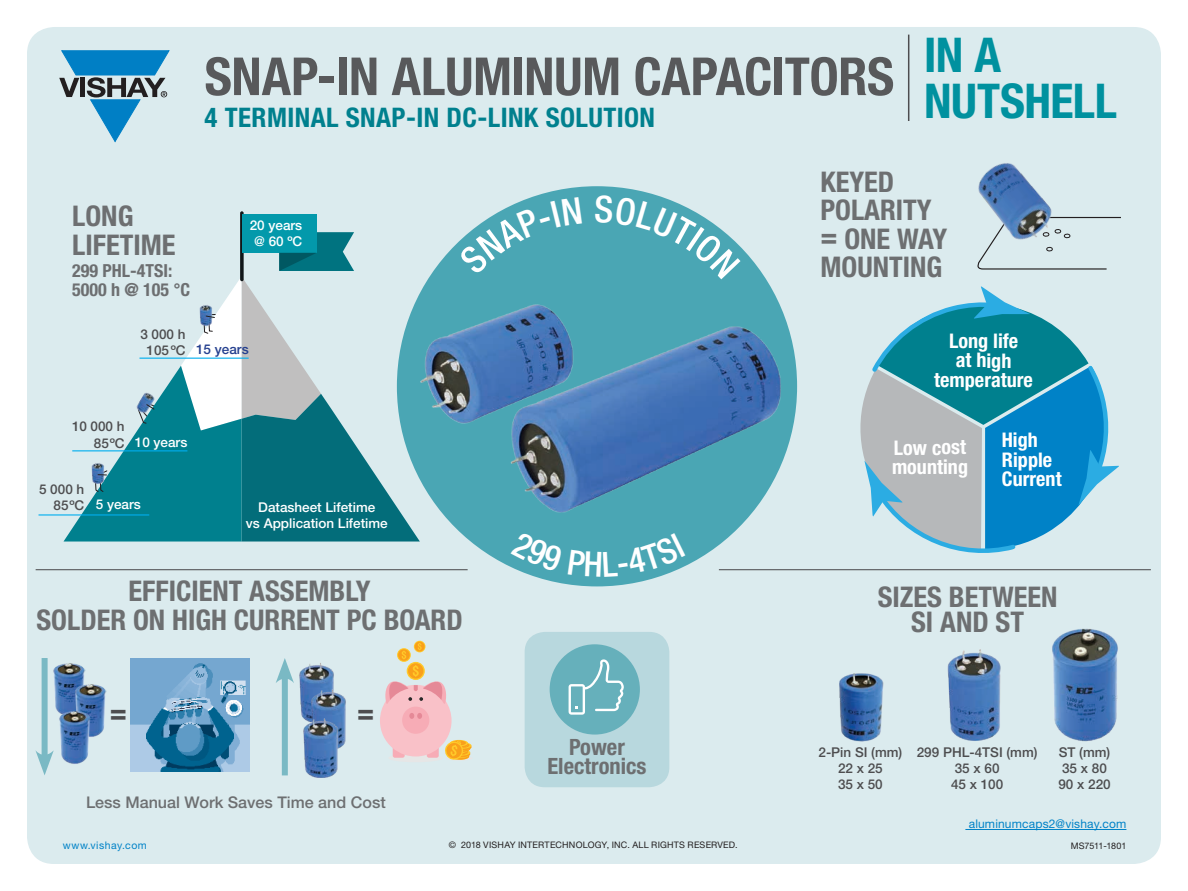
<style>
.page{position:relative;width:1188px;height:891px;background:#fff}
.page>*{position:absolute;margin:0;border:0;box-sizing:border-box;transform-origin:0 0}
.t1{font:700 condensed 52.5px "Helvetica Neue LT Std";letter-spacing:-.005em;color:#58595b}
.t2{font:700 condensed 48px/46.5px "Helvetica Neue LT Std";letter-spacing:-.01em;color:#00919f}
.t3{font:700 condensed 28.65px "Helvetica Neue LT Std";color:#4d4d4f}
.t4{font:700 condensed 28.5px/28.2px "Helvetica Neue LT Std";color:#6d6f71;text-align:center}
.t5{font:700 condensed 27px "Helvetica Neue LT Std";letter-spacing:.015em;color:#00808e}
.t6{font:700 condensed 22.5px/19.2px "Helvetica Neue LT Std";color:#6d6f71;text-align:center}
.t7{font:700 condensed 20.25px/19.5px "Helvetica Neue LT Std";letter-spacing:-.005em;color:#fff}
.t8{font:700 condensed 18px/19.2px "Helvetica Neue LT Std";color:#6d6f71}
.t9{font:500 16.05px "Helvetica Neue LT Std";color:#6d6f71}
.t10{font:500 13.5px/16.2px "Helvetica Neue LT Std";color:#4d4d4f;text-align:center}
.t11{font:500 13.5px/16.2px "Helvetica Neue LT Std";color:#fff;text-align:center}
.t12{font:500 13.5px "Helvetica Neue LT Std";color:#25408f}
.t13{font:12px "Helvetica Neue LT Std";letter-spacing:.015em;color:#0082c7}
.t14{font:10.5px "Helvetica Neue LT Std";letter-spacing:.045em;color:#0082c7}
.t15{font:9px "Helvetica Neue LT Std";letter-spacing:.02em;color:#231f20}
.t16{font:9px "Helvetica Neue LT Std";letter-spacing:-.005em;color:#231f20}
</style>
<div class="page">
<div style="left:27px;top:27px;width:1134px;height:837px;background:#dbebee;border-radius:27px"></div>
<img style="left:299px;top:663px;width:35px;height:55px">
<svg style="left:59px;top:51px;width:110px;height:91px"></svg>
<hr style="left:719px;top:569px;width:432px;height:1px;background:#58595b">
<hr style="left:36px;top:569px;width:432px;height:1px;background:#58595b">
<hr style="left:965px;top:829px;width:161px;height:1px;background:#0082c7">
<hr style="left:908px;top:35px;width:1px;height:86px;background:#4d4d4f">
<svg style="left:240px;top:211px;width:4px;height:70px"></svg>
<div style="left:242px;top:214px;width:75px;height:39px;background:#0399ab"></div>
<hr style="left:39px;top:514px;width:110px;height:2px;background:#00aeef">
<img style="left:131px;top:658px;width:118px;height:113px">
<img style="left:53px;top:663px;width:32px;height:49px">
<img style="left:75px;top:684px;width:32px;height:53px">
<img style="left:58px;top:710px;width:33px;height:54px">
<img style="left:311px;top:689px;width:35px;height:59px">
<img style="left:303px;top:718px;width:36px;height:60px">
<div style="left:388px;top:754px;width:55px;height:8px;background:#e6e6e6;border-radius:50%"></div>
<svg style="left:407px;top:662px;width:18px;height:18px"></svg>
<div style="left:408px;top:663px;width:15px;height:16px;background:#f9a01b;border-radius:50%"></div>
<svg style="left:397px;top:648px;width:14px;height:14px"></svg>
<div style="left:398px;top:649px;width:12px;height:12px;background:#f9a01b;border-radius:50%"></div>
<svg style="left:402px;top:651px;width:4px;height:8px"></svg>
<svg style="left:414px;top:641px;width:11px;height:11px"></svg>
<div style="left:415px;top:642px;width:10px;height:9px;background:#f9a01b;border-radius:50%"></div>
<svg style="left:418px;top:643px;width:4px;height:7px"></svg>
<div style="left:446px;top:756px;width:26px;height:5px;background:#e6e6e6;border-radius:50%"></div>
<svg style="left:380px;top:665px;width:91px;height:95px"></svg>
<img style="left:947px;top:649px;width:54px;height:92px">
<img style="left:839px;top:673px;width:45px;height:69px">
<img style="left:1052px;top:628px;width:66px;height:114px">
<div style="left:525px;top:632px;width:144px;height:155px;background:#b8d8de;border-radius:20px"></div>
<div style="left:550px;top:644px;width:90px;height:91px;background:#66b0bb;border-radius:50%"></div>
<svg style="left:569px;top:659px;width:55px;height:56px"></svg>
<svg style="left:64px;top:232px;width:356px;height:310px"></svg>
<div style="left:282px;top:673px;width:6px;height:102px;background:#7ab9c4"></div>
<svg style="left:276px;top:658px;width:18px;height:25px"></svg>
<div style="left:42px;top:658px;width:6px;height:103px;background:#7ab9c4"></div>
<svg style="left:35px;top:750px;width:19px;height:25px"></svg>
<img style="left:978px;top:163px;width:74px;height:53px">
<svg style="left:977px;top:216px;width:144px;height:54px"></svg>
<div style="left:397px;top:186px;width:400px;height:400px;background:#4aa6b4;border-radius:50%"></div>
<img style="left:396px;top:270px;width:402px;height:265px">
<svg style="left:860px;top:286px;width:259px;height:267px"></svg>
<svg style="left:458px;top:197px;width:124px;height:78px"></svg>
<svg style="left:595px;top:195px;width:146px;height:84px"></svg>
<svg style="left:511px;top:531px;width:175px;height:46px"></svg>
<h1 class="t1" style="left:205px;top:45px;width:691px">SNAP-IN ALUMINUM CAPACITORS</h1>
<p class="t5" style="left:205px;top:102px;width:452px">4 TERMINAL SNAP-IN DC-LINK SOLUTION</p>
<h2 class="t2" style="left:924px;top:31px;width:194px">IN A<br>NUTSHELL</h2>
<p class="t4" style="left:72px;top:202px;width:105px;text-align:left">LONG<br>LIFETIME</p>
<p class="t8" style="left:72px;top:261px;width:120px">299 PHL-4TSI:<br>5000 h @ 105 °C</p>
<p class="t11" style="left:250px;top:217px;width:54px">20 years @ 60 ºC</p>
<p class="t4" style="left:820px;top:168px;width:128px;text-align:left">KEYED<br>POLARITY = ONE WAY<br>MOUNTING</p>
<p class="t10" style="left:140px;top:326px;width:47px">3 000 h<br>105ºC</p>
<p class="t12" style="left:196px;top:341px;width:54px">15 years</p>
<p class="t10" style="left:72px;top:418px;width:54px;text-align:right">10 000 h<br>85ºC</p>
<p class="t11" style="left:135px;top:434px;width:54px">10 years</p>
<p class="t10" style="left:39px;top:481px;width:47px;text-align:right">5 000 h<br>85ºC</p>
<p class="t11" style="left:96px;top:496px;width:47px">5 years</p>
<p class="t11" style="left:246px;top:499px;width:143px">Datasheet Lifetime<br>vs Application Lifetime</p>
<p class="t4" style="left:37px;top:577px;width:428px">EFFICIENT ASSEMBLY<br>SOLDER ON HIGH CURRENT PC BOARD</p>
<p class="t3" style="left:110px;top:694px;width:19px">=</p>
<p class="t3" style="left:357px;top:694px;width:19px">=</p>
<p class="t9" style="left:86px;top:793px;width:301px">Less Manual Work Saves Time and Cost</p>
<p class="t14" style="left:63px;top:839px;width:86px">www.vishay.com</p>
<p class="t6" style="left:547px;top:737px;width:101px">Power<br>Electronics</p>
<p class="t15" style="left:449px;top:839px;width:290px">© 2018 VISHAY INTERTECHNOLOGY, INC. ALL RIGHTS RESERVED.</p>
<p class="t7" style="left:934px;top:331px;width:100px;text-align:center">Long life<br>at high temperature</p>
<p class="t7" style="left:892px;top:437px;width:78px">Low cost mounting</p>
<p class="t7" style="left:1002px;top:430px;width:61px">High<br>Ripple<br>Current</p>
<p class="t4" style="left:878px;top:584px;width:181px;line-height:25.2px">SIZES BETWEEN<br>SI AND ST</p>
<p class="t10" style="left:819px;top:744px;width:85px">2-Pin SI (mm)<br>22 x 25<br>35 x 50</p>
<p class="t10" style="left:917px;top:744px;width:122px">299 PHL-4TSI (mm)<br>35 x 60<br>45 x 100</p>
<p class="t10" style="left:1058px;top:744px;width:54px;text-align:left">ST (mm)<br>35 x 80<br>90 x 220</p>
<p class="t13" style="left:969px;top:817px;width:159px">aluminumcaps2@vishay.com</p>
<p class="t16" style="left:1071px;top:841px;width:57px">MS7511-1801</p>
</div>
